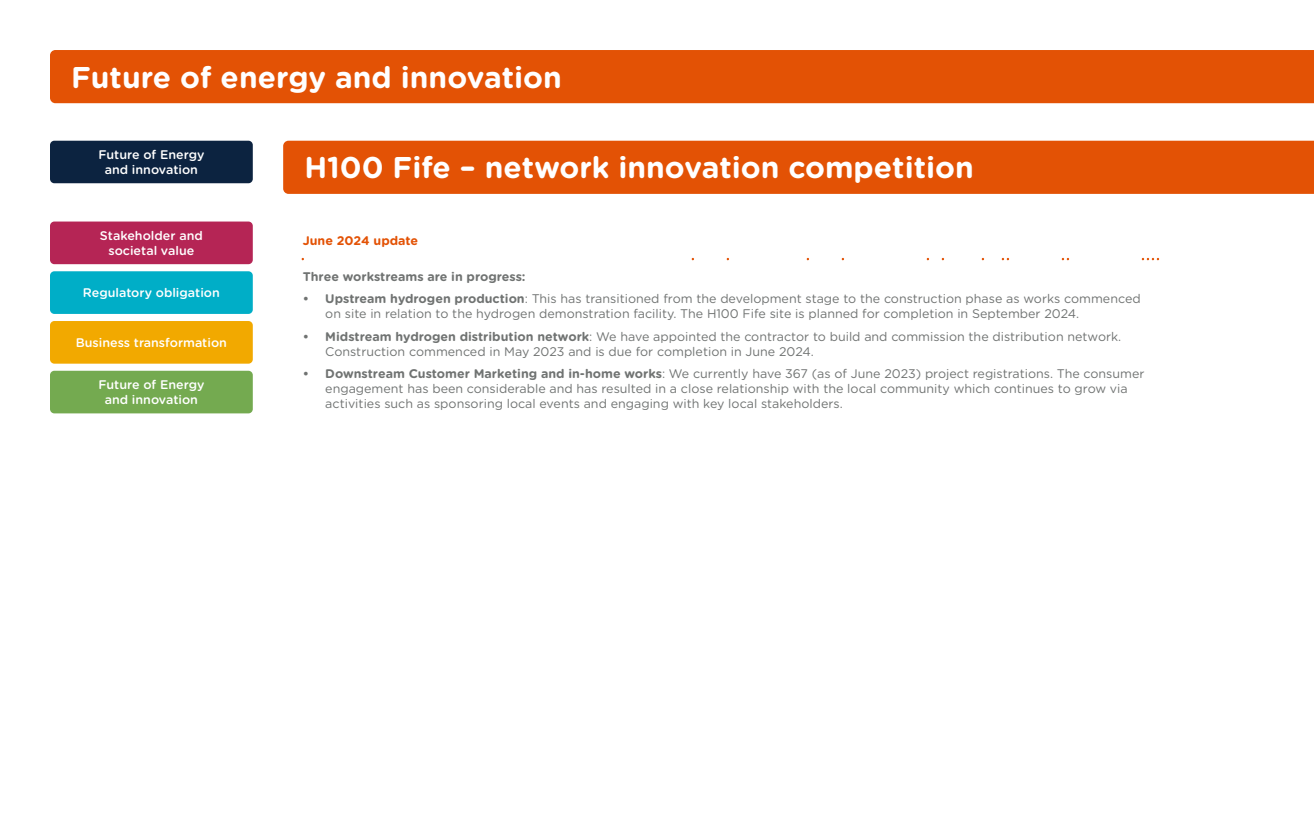
<style>
.page{position:relative;width:1314px;height:813px;background:#fff}
.page>*{position:absolute;margin:0;border:0;box-sizing:border-box;transform-origin:0 0}
.t1{font:700 30px "Gotham Rounded";color:#fff}
.t2{font:12.5px/15px "Gotham Rounded";color:#707372}
.t3{font:500 12.5px/15px "Gotham Rounded";color:#fff;text-align:center}
.t4{font:700 12.5px "Gotham Rounded";color:#707372}
.t5{font:700 12.5px "Gotham Rounded";color:#e35205}
.s1{font-weight:700}
</style>
<div class="page">
<div style="left:50px;top:221px;width:203px;height:43px;background:#b52555;border-radius:4px"></div>
<div style="left:50px;top:271px;width:203px;height:43px;background:#00aec7;border-radius:4px"></div>
<div style="left:50px;top:321px;width:203px;height:42px;background:#f2a900;border-radius:4px"></div>
<div style="left:50px;top:371px;width:203px;height:42px;background:#74aa50;border-radius:4px"></div>
<div style="left:50px;top:141px;width:203px;height:42px;background:#0c2340;border-radius:4px"></div>
<svg style="left:303px;top:258px;width:857px;height:2px"></svg>
<div style="left:50px;top:50px;width:1264px;height:53px;background:#e35205"></div>
<div style="left:283px;top:141px;width:1031px;height:53px;background:#e35205"></div>
<h1 class="t1" style="left:71px;top:64px;width:492px">Future of energy and innovation</h1>
<p class="t3" style="left:98px;top:148px;width:108px">Future of Energy and innovation</p>
<p class="t3" style="left:100px;top:229px;width:104px">Stakeholder and societal value</p>
<p class="t3" style="left:83px;top:286px;width:138px">Regulatory obligation</p>
<p class="t3" style="left:76px;top:335px;width:153px">Business transformation</p>
<p class="t3" style="left:98px;top:378px;width:108px">Future of Energy and innovation</p>
<h1 class="t1" style="left:304px;top:154px;width:671px">H100 Fife – network innovation competition</h1>
<p class="t5" style="left:303px;top:235px;width:117px">June 2024 update</p>
<p class="t4" style="left:303px;top:271px;width:224px">Three workstreams are in progress:</p>
<p class="t2" style="left:325px;top:292px;width:817px;text-indent:-23px"><span class="s1">• Upstream hydrogen production</span>: This has transitioned from the development stage to the construction phase as works commenced on site in relation to the hydrogen demonstration facility. The H100 Fife site is planned for completion in September 2024.</p>
<p class="t2" style="left:325px;top:329px;width:797px;text-indent:-23px"><span class="s1">• Midstream hydrogen distribution network</span>: We have appointed the contractor to build and commission the distribution network.<br>Construction commenced in May 2023 and is due for completion in June 2024.</p>
<p class="t2" style="left:325px;top:367px;width:821px;text-indent:-23px"><span class="s1">• Downstream Customer Marketing and in-home works</span>: We currently have 367 (as of June 2023) project registrations. The consumer engagement has been considerable and has resulted in a close relationship with the local community which continues to grow via activities such as sponsoring local events and engaging with key local stakeholders.</p>
</div>
